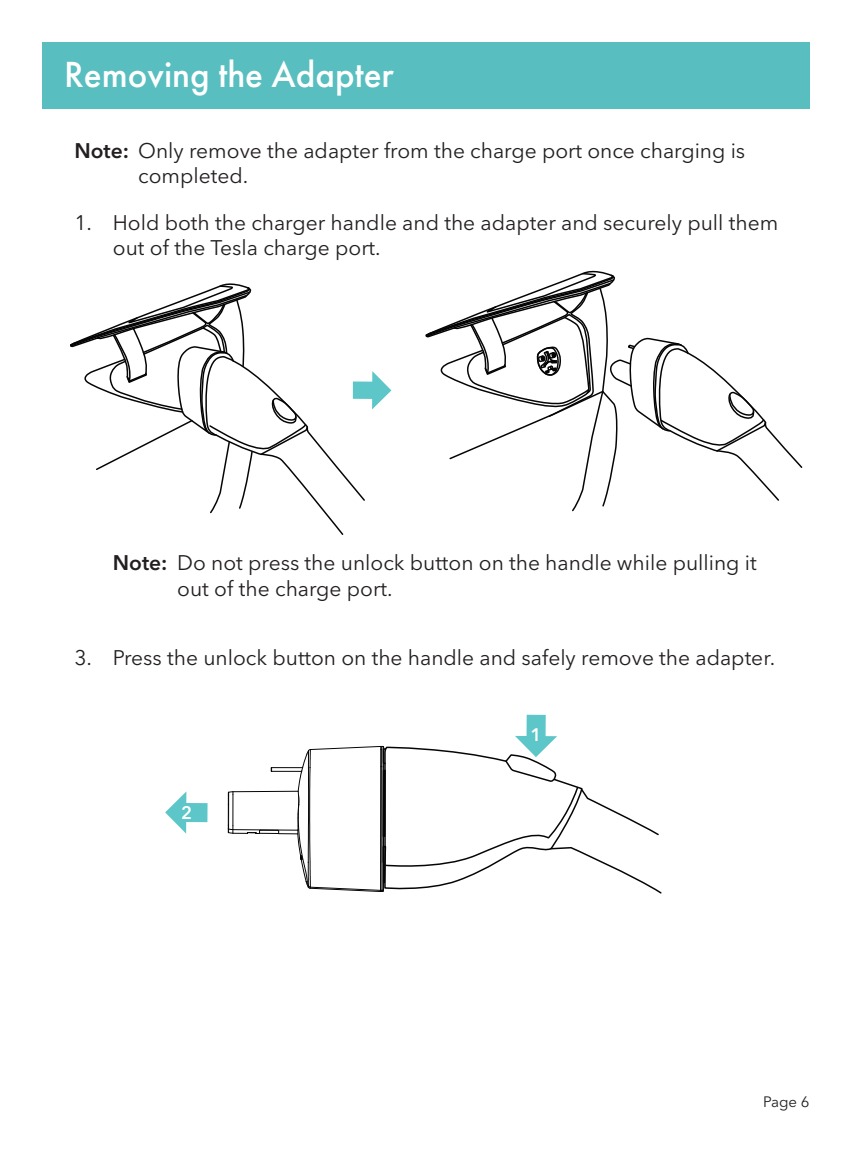
<style>
.page{position:relative;width:851px;height:1149px;background:#fff}
.page>*{position:absolute;margin:0;border:0;box-sizing:border-box;transform-origin:0 0}
.t1{font:500 37.8px "Futura PT";color:#fff}
.t2{font:21px/25.2px "Avenir Next LT Pro";color:#231f20}
.t3{font:600 18px "Avenir Next LT Pro";color:#fff}
.t4{font:15px "Avenir Next LT Pro";color:#231f20}
.s1{font-weight:600}
</style>
<div class="page">
<div style="left:43px;top:43px;width:766px;height:66px;background:#59bebf"></div>
<svg style="left:425px;top:270px;width:378px;height:242px"></svg>
<svg style="left:165px;top:791px;width:42px;height:42px"></svg>
<svg style="left:227px;top:714px;width:435px;height:180px"></svg>
<svg style="left:70px;top:283px;width:321px;height:252px"></svg>
<h1 class="t1" style="left:64px;top:51px;width:331px">Removing the Adapter</h1>
<p class="t2" style="left:138px;top:138px;width:608px;text-indent:-64px"><span class="s1">Note:</span> Only remove the adapter from the charge port once charging is completed.</p>
<p class="t2" style="left:113px;top:210px;width:666px;text-indent:-38px">1. Hold both the charger handle and the adapter and securely pull them out of the Tesla charge port.</p>
<p class="t2" style="left:177px;top:550px;width:581px;text-indent:-64px"><span class="s1">Note:</span> Do not press the unlock button on the handle while pulling it out of the charge port.</p>
<p class="t2" style="left:74px;top:645px;width:702px">3. Press the unlock button on the handle and safely remove the adapter.</p>
<p class="t3" style="left:181px;top:801px;width:12px">2</p>
<p class="t3" style="left:530px;top:723px;width:12px">1</p>
<p class="t4" style="left:763px;top:1091px;width:48px">Page 6</p>
</div>
